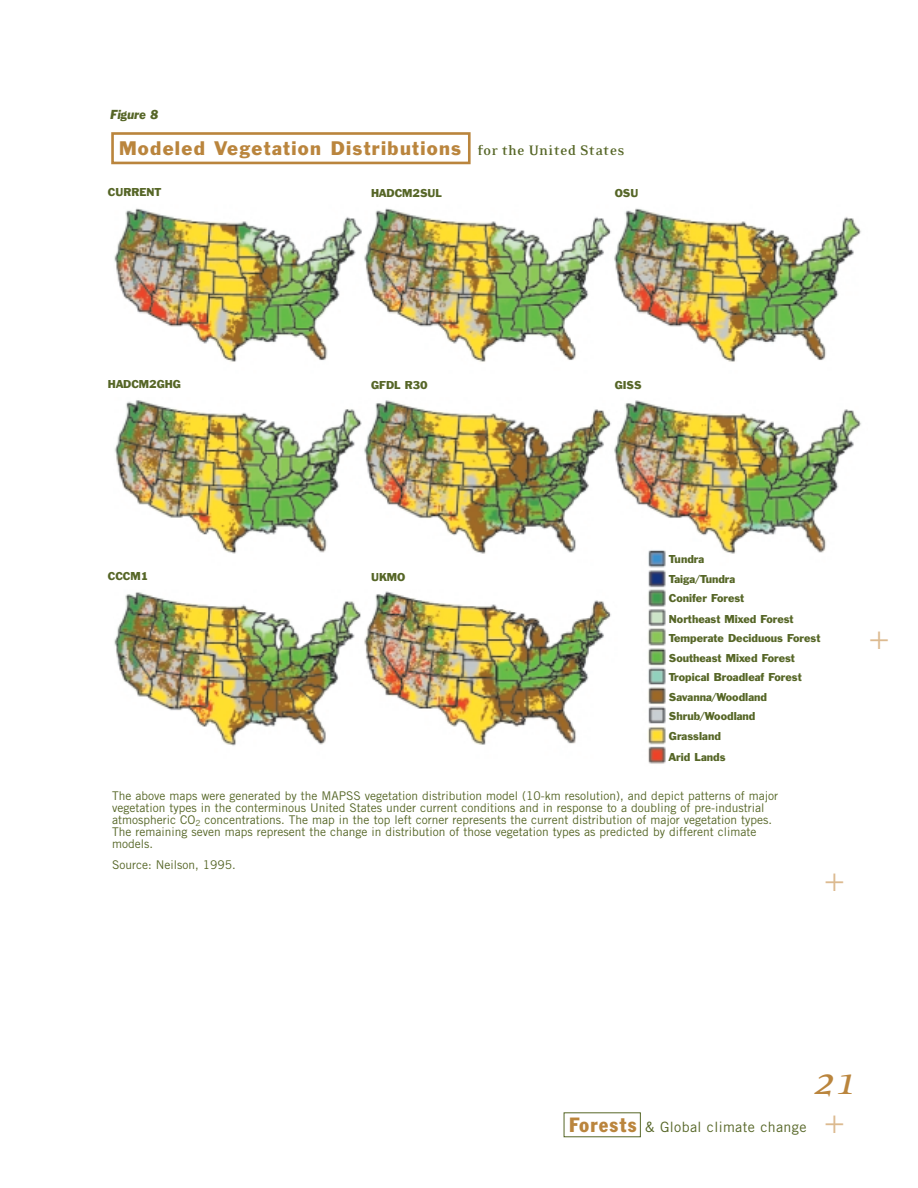
<style>
.page{position:relative;width:918px;height:1188px;background:#fff}
.page>*{position:absolute;margin:0;border:0;box-sizing:border-box;transform-origin:0 0}
.t1{font:italic 45px "Eidetic Serif";color:#ba853d}
.t2{font:300 30px "Akzidenz Grotesk BE";color:#dcba90}
.t3{font:18px "Franklin Gothic BT";letter-spacing:.07em;color:#ba853d}
.t4{font:14.25px "Trade Gothic";letter-spacing:.025em;color:#566627}
.t5{font:12px/12px "Trade Gothic";color:#566627}
.t6{font:italic 12px "Franklin Gothic BT";color:#566627}
.t7{font:10.5px/19.8px "Franklin Gothic BT";color:#566627}
.s1{font-family:"Eidetic Serif";font-weight:700;font-size:15.75px;color:#566627}
.s2{font-family:"Franklin Gothic BT";font-stretch:condensed;font-size:20.25px;color:#ba853d}
</style>
<div class="page">
<img style="left:114px;top:208px;width:747px;height:538px">
<img style="left:641px;top:547px;width:33px;height:217px">
<div style="left:111px;top:132px;width:360px;height:32px;border:3px solid #ba853d"></div>
<p class="t6" style="left:111px;top:110px;width:49px">Figure 8</p>
<h3 class="t3" style="left:119px;top:142px;width:507px">Modeled Vegetation Distributions <span class="s1">for the United States</span></h3>
<p class="t7" style="left:108px;top:184px;width:55px">CURRENT</p>
<p class="t7" style="left:371px;top:185px;width:72px">HADCM2SUL</p>
<p class="t7" style="left:615px;top:185px;width:25px">OSU</p>
<p class="t7" style="left:108px;top:376px;width:75px">HADCM2GHG</p>
<p class="t7" style="left:371px;top:377px;width:58px">GFDL R30</p>
<p class="t7" style="left:615px;top:377px;width:28px">GISS</p>
<p class="t7" style="left:108px;top:568px;width:42px">CCCM1</p>
<p class="t7" style="left:371px;top:569px;width:36px">UKMO</p>
<p class="t7" style="left:669px;top:551px;width:77px">Tundra<br>Taiga/Tundra<br>Conifer Forest</p>
<p class="t7" style="left:669px;top:611px;width:153px;line-height:18.8px">Northeast Mixed Forest<br>Temperate Deciduous Forest</p>
<p class="t7" style="left:669px;top:650px;width:134px">Southeast Mixed Forest<br>Tropical Broadleaf Forest<br>Savanna/Woodland<br>Shrub/Woodland<br>Grassland<br>Arid Lands</p>
<p class="t5" style="left:112px;top:792px;width:667px">The above maps were generated by the MAPSS vegetation distribution model (10-km resolution), and depict patterns of major vegetation types in the conterminous United States under current conditions and in response to a doubling of pre-industrial atmospheric CO<sub>2</sub> concentrations. The map in the top left corner represents the current distribution of major vegetation types.<br>The remaining seven maps represent the change in distribution of those vegetation types as predicted by different climate models.</p>
<p class="t5" style="left:112px;top:861px;width:125px">Source: Neilson, 1995.</p>
<h2 class="t2" style="left:824px;top:870px;width:22px">+</h2>
<h2 class="t2" style="left:869px;top:628px;width:22px">+</h2>
<p class="t4" style="left:569px;top:1122px;width:239px"><span class="s2">Forests</span> &amp; Global climate change</p>
<h1 class="t1" style="left:812px;top:1052px;width:45px">21</h1>
<h2 class="t2" style="left:824px;top:1112px;width:22px">+</h2>
</div>
